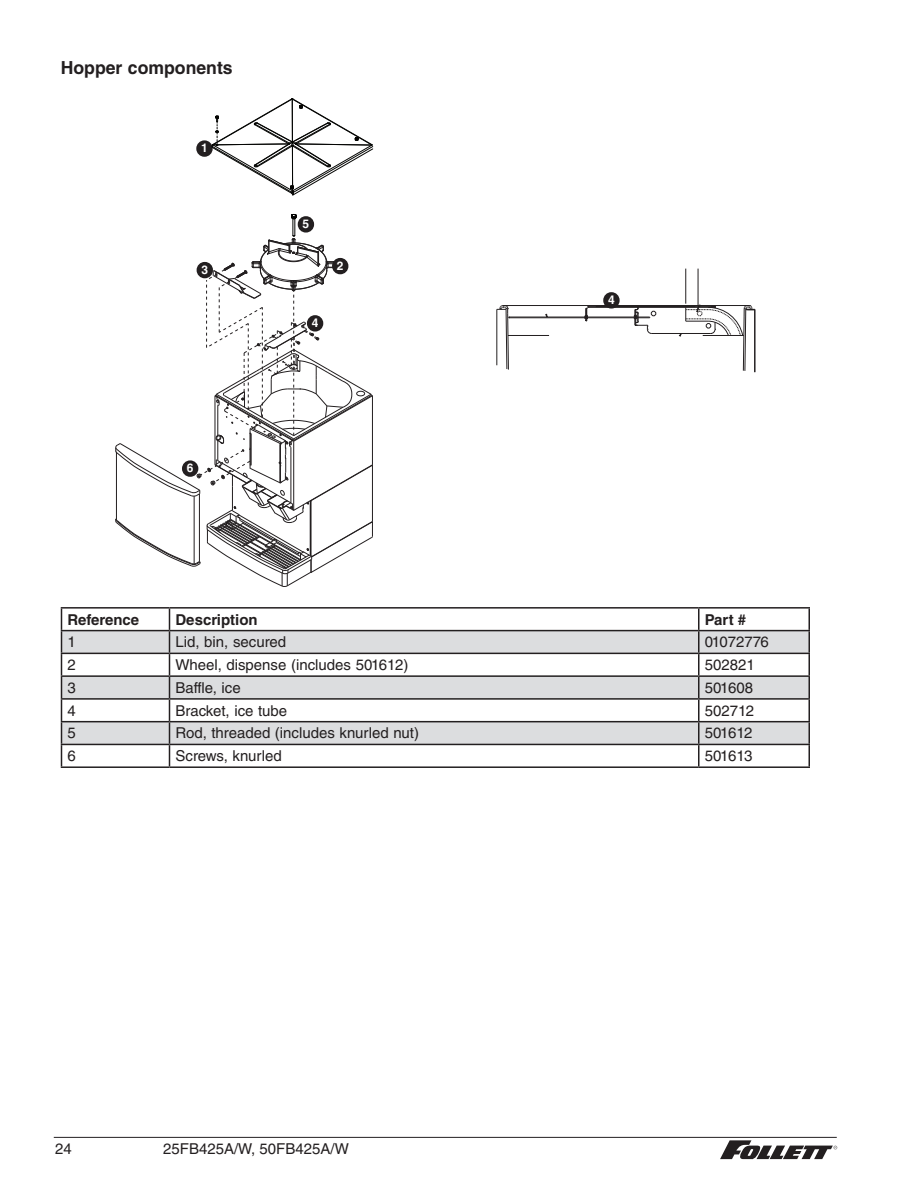
<style>
.page{position:relative;width:918px;height:1188px;background:#fff}
.page>*{position:absolute;margin:0;border:0;box-sizing:border-box;transform-origin:0 0}
.t1{font:700 18px "Helvetica LT Std";color:#231f20}
.t2{font:15px "Helvetica LT Std";color:#231f20}
.t3{font:700 15px "Helvetica LT Std";color:#231f20}
.t4{font:700 12px "Helvetica LT Std";color:#fff}
</style>
<div class="page">
<svg style="left:720px;top:1140px;width:117px;height:19px"></svg>
<hr style="left:54px;top:1137px;width:783px;height:1px;background:#231f20">
<hr style="left:587px;top:317px;width:47px;height:1px;background:#231f20">
<hr style="left:588px;top:307px;width:49px;height:1px;background:#231f20">
<hr style="left:588px;top:306px;width:49px;height:1px;background:#231f20">
<hr style="left:503px;top:305px;width:247px;height:1px;background:#231f20">
<hr style="left:496px;top:309px;width:1px;height:56px;background:#231f20">
<hr style="left:508px;top:335px;width:41px;height:1px;background:#231f20">
<hr style="left:509px;top:317px;width:76px;height:1px;background:#231f20">
<svg style="left:584px;top:306px;width:5px;height:16px"></svg>
<svg style="left:497px;top:305px;width:13px;height:65px"></svg>
<hr style="left:755px;top:309px;width:1px;height:63px;background:#231f20">
<hr style="left:652px;top:333px;width:59px;height:1px;background:#231f20">
<svg style="left:634px;top:306px;width:22px;height:28px"></svg>
<hr style="left:638px;top:307px;width:70px;height:1px;background:#231f20">
<hr style="left:638px;top:306px;width:77px;height:1px;background:#231f20">
<svg style="left:545px;top:313px;width:3px;height:5px"></svg>
<hr style="left:698px;top:269px;width:1px;height:36px;background:#231f20">
<hr style="left:685px;top:269px;width:1px;height:35px;background:#231f20">
<svg style="left:678px;top:304px;width:77px;height:68px"></svg>
<div style="left:199px;top:143px;width:11px;height:11px;background:#231f20;border-radius:50%"></div>
<div style="left:196px;top:140px;width:17px;height:17px;border:6px solid #231f20;border-radius:50%"></div>
<div style="left:606px;top:295px;width:11px;height:11px;background:#231f20;border-radius:50%"></div>
<div style="left:603px;top:292px;width:17px;height:17px;border:6px solid #231f20;border-radius:50%"></div>
<svg style="left:115px;top:213px;width:258px;height:374px"></svg>
<div style="left:301px;top:219px;width:10px;height:11px;background:#231f20;border-radius:50%"></div>
<div style="left:298px;top:216px;width:16px;height:17px;border:6px solid #231f20;border-radius:50%"></div>
<svg style="left:211px;top:98px;width:163px;height:98px"></svg>
<svg style="left:62px;top:631px;width:746px;height:113px;fill:#dcdddf"></svg>
<hr style="left:61px;top:607px;width:109px;height:2px;background:#231f20">
<hr style="left:170px;top:607px;width:529px;height:2px;background:#231f20">
<hr style="left:699px;top:607px;width:111px;height:2px;background:#231f20">
<hr style="left:698px;top:609px;width:2px;height:21px;background:#231f20">
<hr style="left:808px;top:609px;width:2px;height:21px;background:#231f20">
<hr style="left:61px;top:630px;width:109px;height:1px;background:#231f20">
<hr style="left:170px;top:630px;width:529px;height:1px;background:#231f20">
<hr style="left:699px;top:630px;width:111px;height:1px;background:#231f20">
<hr style="left:698px;top:631px;width:2px;height:22px;background:#231f20">
<hr style="left:808px;top:631px;width:2px;height:22px;background:#231f20">
<hr style="left:61px;top:653px;width:109px;height:1px;background:#231f20">
<hr style="left:170px;top:653px;width:529px;height:1px;background:#231f20">
<hr style="left:699px;top:653px;width:111px;height:1px;background:#231f20">
<hr style="left:698px;top:654px;width:2px;height:21px;background:#231f20">
<hr style="left:808px;top:654px;width:2px;height:21px;background:#231f20">
<hr style="left:61px;top:675px;width:109px;height:2px;background:#231f20">
<hr style="left:170px;top:675px;width:529px;height:2px;background:#231f20">
<hr style="left:699px;top:675px;width:111px;height:2px;background:#231f20">
<hr style="left:698px;top:677px;width:2px;height:21px;background:#231f20">
<hr style="left:808px;top:677px;width:2px;height:21px;background:#231f20">
<hr style="left:61px;top:698px;width:109px;height:2px;background:#231f20">
<hr style="left:170px;top:698px;width:529px;height:2px;background:#231f20">
<hr style="left:699px;top:698px;width:111px;height:2px;background:#231f20">
<hr style="left:698px;top:700px;width:2px;height:21px;background:#231f20">
<hr style="left:808px;top:700px;width:2px;height:21px;background:#231f20">
<hr style="left:61px;top:721px;width:109px;height:1px;background:#231f20">
<hr style="left:170px;top:721px;width:529px;height:1px;background:#231f20">
<hr style="left:699px;top:721px;width:111px;height:1px;background:#231f20">
<hr style="left:698px;top:722px;width:2px;height:22px;background:#231f20">
<hr style="left:808px;top:722px;width:2px;height:22px;background:#231f20">
<hr style="left:61px;top:744px;width:109px;height:1px;background:#231f20">
<svg style="left:61px;top:609px;width:1px;height:157px"></svg>
<hr style="left:170px;top:744px;width:529px;height:1px;background:#231f20">
<svg style="left:169px;top:609px;width:1px;height:157px"></svg>
<hr style="left:699px;top:744px;width:111px;height:1px;background:#231f20">
<hr style="left:698px;top:745px;width:2px;height:21px;background:#231f20">
<hr style="left:808px;top:745px;width:2px;height:21px;background:#231f20">
<hr style="left:61px;top:766px;width:109px;height:2px;background:#231f20">
<hr style="left:170px;top:766px;width:529px;height:2px;background:#231f20">
<hr style="left:699px;top:766px;width:111px;height:2px;background:#231f20">
<p class="t1" style="left:61px;top:57px;width:174px">Hopper components</p>
<p class="t4" style="left:201px;top:141px;width:8px">1</p>
<p class="t4" style="left:201px;top:262px;width:8px">3</p>
<p class="t4" style="left:187px;top:461px;width:8px">6</p>
<p class="t4" style="left:303px;top:216px;width:8px">5</p>
<p class="t4" style="left:337px;top:258px;width:8px">2</p>
<p class="t4" style="left:312px;top:315px;width:8px">4</p>
<p class="t4" style="left:608px;top:292px;width:8px">4</p>
<p class="t3" style="left:68px;top:610px;width:73px">Reference</p>
<p class="t3" style="left:176px;top:610px;width:84px">Description</p>
<p class="t3" style="left:705px;top:610px;width:43px">Part #</p>
<p class="t2" style="left:68px;top:633px;width:10px">1</p>
<p class="t2" style="left:176px;top:633px;width:112px">Lid, bin, secured</p>
<p class="t2" style="left:705px;top:633px;width:66px">01072776</p>
<p class="t2" style="left:68px;top:656px;width:10px">2</p>
<p class="t2" style="left:176px;top:656px;width:234px">Wheel, dispense (includes 501612)</p>
<p class="t2" style="left:705px;top:656px;width:52px">502821</p>
<p class="t2" style="left:68px;top:679px;width:10px">3</p>
<p class="t2" style="left:176px;top:679px;width:67px">Baffle, ice</p>
<p class="t2" style="left:705px;top:679px;width:50px">501608</p>
<p class="t2" style="left:68px;top:702px;width:10px">4</p>
<p class="t2" style="left:176px;top:702px;width:113px">Bracket, ice tube</p>
<p class="t2" style="left:705px;top:702px;width:51px">502712</p>
<p class="t2" style="left:68px;top:724px;width:10px">5</p>
<p class="t2" style="left:176px;top:724px;width:245px">Rod, threaded (includes knurled nut)</p>
<p class="t2" style="left:705px;top:724px;width:49px">501612</p>
<p class="t2" style="left:68px;top:747px;width:10px">6</p>
<p class="t2" style="left:176px;top:747px;width:108px">Screws, knurled</p>
<p class="t2" style="left:705px;top:747px;width:49px">501613</p>
<p class="t2" style="left:55px;top:1140px;width:18px">24</p>
<p class="t2" style="left:163px;top:1140px;width:187px">25FB425A/W, 50FB425A/W</p>
</div>
